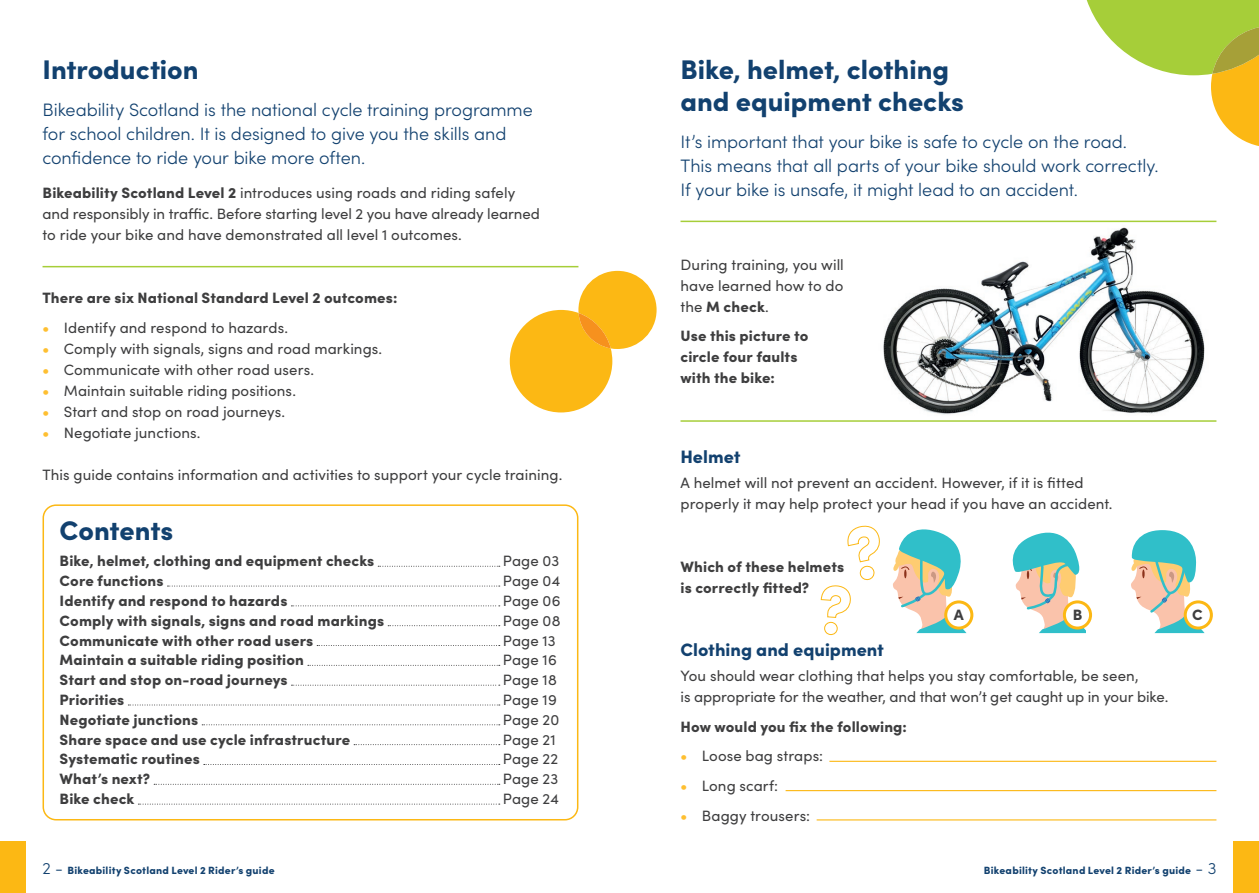
<style>
.page{position:relative;width:1259px;height:893px;background:#fff}
.page>*{position:absolute;margin:0;border:0;box-sizing:border-box;transform-origin:0 0}
.t1{font:900 27px "Sofia Pro";color:#12416f}
.t2{font:300 18px/24px "Sofia Pro";letter-spacing:-.005em;color:#12416f}
.t3{font:900 18px "Sofia Pro";color:#12416f}
.t4{font:15px/21px "Sofia Pro";letter-spacing:.005em;color:#3e3e3f}
.t5{font:900 15px/21px "Sofia Pro";letter-spacing:.01em;color:#3e3e3f}
.t6{font:900 10.5px "Sofia Pro";letter-spacing:.02em;color:#12416f}
.s1{font-weight:900}
.s2{font-weight:900;color:#febf31}
.s3{font-weight:300;font-size:16.5px}
</style>
<div class="page">
<img style="left:857px;top:222px;width:360px;height:200px">
<div style="left:0;top:842px;width:26px;height:51px;background:#fcb814"></div>
<div style="left:1233px;top:842px;width:26px;height:51px;background:#fcb814"></div>
<svg style="left:378px;top:566px;width:122px;height:1px"></svg>
<svg style="left:167px;top:586px;width:333px;height:1px"></svg>
<svg style="left:291px;top:605px;width:209px;height:1px"></svg>
<svg style="left:388px;top:625px;width:112px;height:1px"></svg>
<svg style="left:317px;top:645px;width:183px;height:1px"></svg>
<svg style="left:308px;top:665px;width:192px;height:1px"></svg>
<svg style="left:291px;top:685px;width:209px;height:1px"></svg>
<svg style="left:128px;top:705px;width:372px;height:1px"></svg>
<svg style="left:202px;top:724px;width:298px;height:1px"></svg>
<svg style="left:354px;top:744px;width:146px;height:1px"></svg>
<svg style="left:204px;top:764px;width:296px;height:1px"></svg>
<svg style="left:154px;top:784px;width:346px;height:1px"></svg>
<svg style="left:138px;top:804px;width:362px;height:1px"></svg>
<div style="left:43px;top:504px;width:535px;height:316px;border:2px solid #fcb814;border-radius:13px"></div>
<hr style="left:43px;top:266px;width:535px;height:1px;background:#a6ce39">
<hr style="left:680px;top:221px;width:536px;height:1px;background:#a6ce39">
<hr style="left:680px;top:420px;width:536px;height:2px;background:#a6ce39">
<hr style="left:829px;top:761px;width:387px;height:1px;background:#fcb814">
<hr style="left:816px;top:819px;width:400px;height:1px;background:#fcb814">
<hr style="left:785px;top:790px;width:431px;height:1px;background:#fcb814">
<svg style="left:1012px;top:532px;width:74px;height:101px"></svg>
<svg style="left:1131px;top:530px;width:73px;height:103px"></svg>
<svg style="left:1086px;top:0;width:173px;height:146px"></svg>
<svg style="left:510px;top:271px;width:146px;height:141px"></svg>
<svg style="left:945px;top:602px;width:27px;height:26px"></svg>
<div style="left:944px;top:600px;width:29px;height:30px;border:3px solid #fcb814;border-radius:50%"></div>
<div style="left:1064px;top:602px;width:26px;height:26px;background:#fff;border-radius:50%"></div>
<div style="left:1063px;top:600px;width:29px;height:29px;border:3px solid #fcb814;border-radius:50%"></div>
<div style="left:1185px;top:602px;width:26px;height:26px;background:#fff;border-radius:50%"></div>
<div style="left:1183px;top:600px;width:29px;height:29px;border:3px solid #fcb814;border-radius:50%"></div>
<svg style="left:893px;top:529px;width:73px;height:105px"></svg>
<h1 class="t1" style="left:43px;top:48px;width:157px">Introduction</h1>
<h1 class="t1" style="left:680px;top:48px;width:270px">Bike, helmet, clothing</h1>
<p class="t2" style="left:43px;top:96px;width:492px">Bikeability Scotland is the national cycle training programme</p>
<h1 class="t1" style="left:680px;top:80px;width:285px">and equipment checks</h1>
<p class="t2" style="left:43px;top:120px;width:465px">for school children. It is designed to give you the skills and confidence to ride your bike more often.</p>
<p class="t2" style="left:680px;top:128px;width:479px">It’s important that your bike is safe to cycle on the road.<br>This means that all parts of your bike should work correctly.<br>If your bike is unsafe, it might lead to an accident.</p>
<p class="t4" style="left:43px;top:182px;width:499px"><span class="s1">Bikeability Scotland Level 2</span> introduces using roads and riding safely and responsibly in traffic. Before starting level 2 you have already learned to ride your bike and have demonstrated all level 1 outcomes.</p>
<p class="t5" style="left:43px;top:286px;width:356px">There are six National Standard Level 2 outcomes:</p>
<p class="t4" style="left:43px;top:316px;width:247px"><span class="s2">•</span> Identify and respond to hazards.</p>
<p class="t4" style="left:43px;top:337px;width:341px"><span class="s2">•</span> Comply with signals, signs and road markings.</p>
<p class="t4" style="left:43px;top:358px;width:273px"><span class="s2">•</span> Communicate with other road users.</p>
<p class="t4" style="left:43px;top:379px;width:255px"><span class="s2">•</span> Maintain suitable riding positions.</p>
<p class="t4" style="left:43px;top:400px;width:244px"><span class="s2">•</span> Start and stop on road journeys.</p>
<p class="t4" style="left:43px;top:421px;width:160px"><span class="s2">•</span> Negotiate junctions.</p>
<p class="t4" style="left:43px;top:463px;width:521px">This guide contains information and activities to support your cycle training.</p>
<h1 class="t1" style="left:60px;top:509px;width:115px">Contents</h1>
<p class="t5" style="left:60px;top:549px;width:316px">Bike, helmet, clothing and equipment checks</p>
<p class="t4" style="left:503px;top:550px;width:58px">Page 03</p>
<p class="t5" style="left:60px;top:569px;width:106px">Core functions</p>
<p class="t4" style="left:503px;top:569px;width:59px">Page 04</p>
<p class="t5" style="left:60px;top:589px;width:229px">Identify and respond to hazards</p>
<p class="t4" style="left:503px;top:589px;width:59px">Page 06</p>
<p class="t5" style="left:60px;top:609px;width:326px">Comply with signals, signs and road markings</p>
<p class="t4" style="left:503px;top:609px;width:59px">Page 08</p>
<p class="t5" style="left:60px;top:628px;width:255px">Communicate with other road users</p>
<p class="t4" style="left:503px;top:629px;width:54px">Page 13</p>
<p class="t5" style="left:60px;top:648px;width:246px">Maintain a suitable riding position</p>
<p class="t4" style="left:503px;top:649px;width:55px">Page 16</p>
<p class="t5" style="left:60px;top:668px;width:230px">Start and stop on-road journeys</p>
<p class="t4" style="left:503px;top:668px;width:55px">Page 18</p>
<p class="t5" style="left:60px;top:688px;width:66px">Priorities</p>
<p class="t4" style="left:503px;top:688px;width:55px">Page 19</p>
<p class="t5" style="left:60px;top:708px;width:140px">Negotiate junctions</p>
<p class="t4" style="left:503px;top:708px;width:58px">Page 20</p>
<p class="t5" style="left:60px;top:727px;width:292px">Share space and use cycle infrastructure</p>
<p class="t4" style="left:503px;top:728px;width:54px">Page 21</p>
<p class="t5" style="left:60px;top:747px;width:142px">Systematic routines</p>
<p class="t4" style="left:503px;top:748px;width:57px">Page 22</p>
<p class="t5" style="left:60px;top:767px;width:92px">What’s next?</p>
<p class="t4" style="left:503px;top:768px;width:57px">Page 23</p>
<p class="t5" style="left:60px;top:787px;width:76px">Bike check</p>
<p class="t4" style="left:503px;top:787px;width:57px">Page 24</p>
<p class="t4" style="left:680px;top:253px;width:165px;text-align:justify">During training, you will have learned how to do the <span class="s1">M check</span>.</p>
<p class="t5" style="left:680px;top:324px;width:129px">Use this picture to circle four faults with the bike:</p>
<p class="t3" style="left:680px;top:442px;width:61px">Helmet</p>
<p class="t4" style="left:680px;top:472px;width:433px">A helmet will not prevent an accident. However, if it is fitted properly it may help protect your head if you have an accident.</p>
<p class="t5" style="left:680px;top:555px;width:165px">Which of these helmets is correctly fitted?</p>
<p class="t5" style="left:954px;top:603px;width:11px">A</p>
<p class="t5" style="left:1072px;top:603px;width:11px">B</p>
<p class="t5" style="left:1192px;top:603px;width:12px">C</p>
<p class="t3" style="left:680px;top:636px;width:205px">Clothing and equipment</p>
<p class="t4" style="left:680px;top:665px;width:489px">You should wear clothing that helps you stay comfortable, be seen,<br>is appropriate for the weather, and that won’t get caught up in your bike.</p>
<p class="t5" style="left:680px;top:715px;width:228px">How would you fix the following:</p>
<p class="t4" style="left:680px;top:745px;width:144px"><span class="s2">•</span> Loose bag straps:</p>
<p class="t4" style="left:680px;top:774px;width:99px"><span class="s2">•</span> Long scarf:</p>
<p class="t4" style="left:680px;top:804px;width:131px"><span class="s2">•</span> Baggy trousers:</p>
<p class="t6" style="left:43px;top:861px;width:234px"><span class="s3">2 -</span> Bikeability Scotland Level 2 Rider’s guide</p>
<p class="t6" style="left:984px;top:861px;width:234px">Bikeability Scotland Level 2 Rider’s guide <span class="s3">- 3</span></p>
</div>
